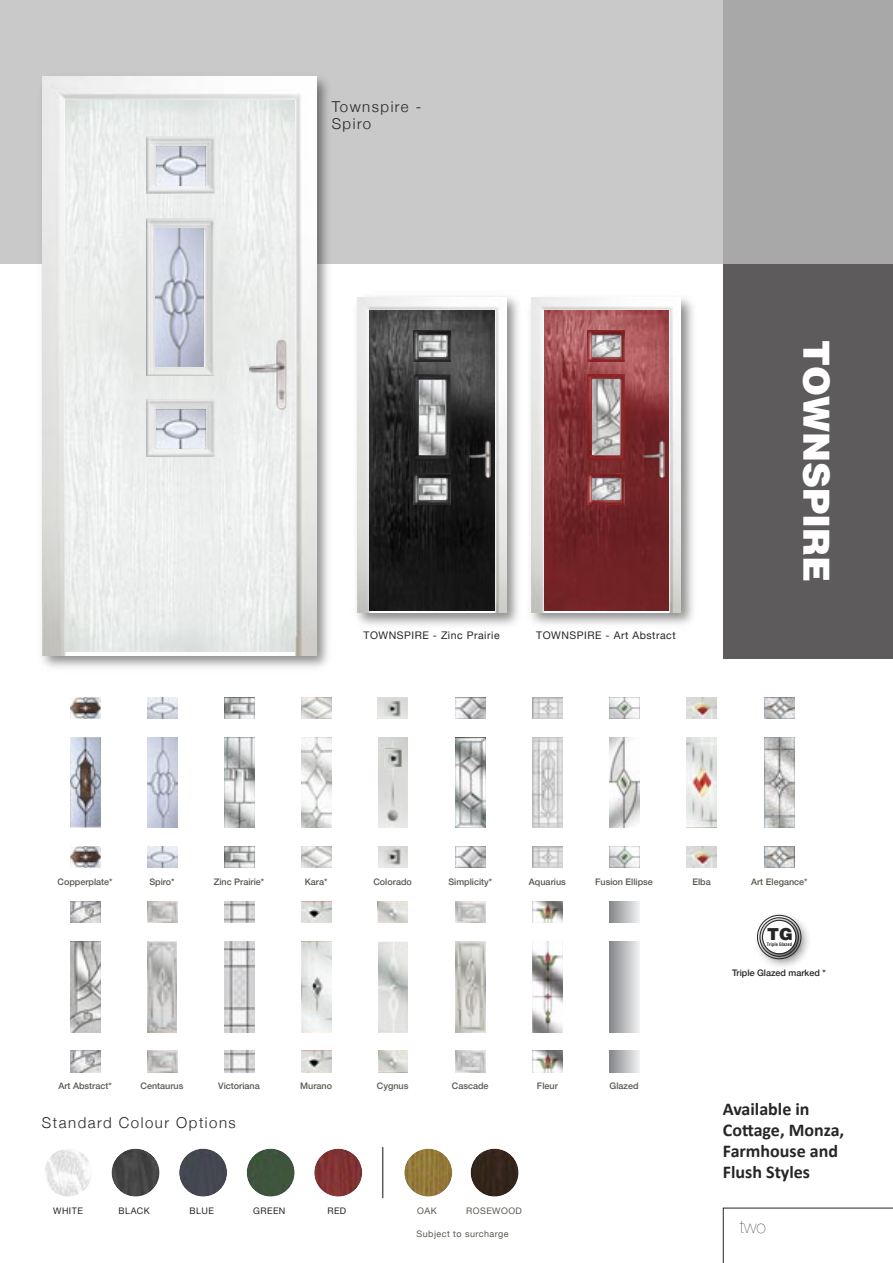
<style>
.page{position:relative;width:893px;height:1263px;background:#fff}
.page>*{position:absolute;margin:0;border:0;box-sizing:border-box;transform-origin:0 0}
.t1{font:900 36px "Helvetica";color:#fff}
.t2{font:700 18px/21px "Calibri";color:#272526}
.t3{font:200 18px "Helvetica Neue";color:#272526}
.t4{font:900 16.5px "Helvetica";color:#272526}
.t5{font:300 15px "Helvetica Neue";letter-spacing:.1em;color:#272526}
.t6{font:10.5px "Helvetica Neue";letter-spacing:.05em;color:#272526}
.t7{font:500 9px "Helvetica Neue";color:#585951}
.t8{font:9px "Helvetica Neue";letter-spacing:.05em;color:#585951}
.t9{font:9px "Helvetica Neue";letter-spacing:.05em;color:#272526}
.t10{font:500 9px "Helvetica Neue";color:#272526}
.t11{font:700 condensed 4.65px "Helvetica";color:#272526}
</style>
<div class="page">
<div style="left:723px;top:0;width:170px;height:659px;background:#5d5b5c"></div>
<div style="left:0;top:0;width:893px;height:264px;background:#bbbcbb;opacity:.8"></div>
<svg style="left:723px;top:1208px;width:170px;height:55px"></svg>
<img style="left:36px;top:70px;width:300px;height:598px">
<img style="left:43px;top:77px;width:273px;height:578px">
<img style="left:66px;top:100px;width:228px;height:552px">
<img style="left:147px;top:218px;width:68px;height:158px">
<img style="left:249px;top:339px;width:38px;height:71px">
<img style="left:156px;top:228px;width:48px;height:139px">
<img style="left:147px;top:137px;width:67px;height:57px">
<img style="left:157px;top:146px;width:48px;height:39px">
<img style="left:147px;top:400px;width:67px;height:57px">
<img style="left:157px;top:409px;width:48px;height:39px">
<img style="left:356px;top:296px;width:163px;height:330px">
<img style="left:357px;top:298px;width:149px;height:315px">
<img style="left:369px;top:310px;width:125px;height:301px">
<img style="left:470px;top:440px;width:21px;height:39px">
<img style="left:413px;top:375px;width:38px;height:85px">
<img style="left:419px;top:380px;width:26px;height:75px">
<img style="left:413px;top:330px;width:37px;height:31px">
<img style="left:419px;top:336px;width:26px;height:21px">
<img style="left:413px;top:473px;width:37px;height:31px">
<img style="left:419px;top:479px;width:26px;height:21px">
<img style="left:530px;top:297px;width:164px;height:328px">
<img style="left:532px;top:298px;width:148px;height:314px">
<img style="left:544px;top:310px;width:124px;height:300px">
<img style="left:588px;top:375px;width:37px;height:85px">
<img style="left:644px;top:440px;width:21px;height:39px">
<img style="left:588px;top:330px;width:36px;height:31px">
<img style="left:588px;top:473px;width:36px;height:31px">
<img style="left:593px;top:380px;width:27px;height:74px">
<img style="left:593px;top:335px;width:27px;height:21px">
<img style="left:593px;top:478px;width:26px;height:21px">
<img style="left:71px;top:942px;width:29px;height:90px">
<img style="left:70px;top:901px;width:30px;height:22px">
<img style="left:71px;top:1051px;width:29px;height:21px">
<img style="left:70px;top:697px;width:30px;height:22px">
<img style="left:70px;top:846px;width:30px;height:21px">
<img style="left:147px;top:697px;width:30px;height:22px">
<img style="left:147px;top:846px;width:30px;height:21px">
<img style="left:224px;top:697px;width:30px;height:22px">
<img style="left:224px;top:846px;width:30px;height:21px">
<img style="left:301px;top:697px;width:30px;height:22px">
<img style="left:301px;top:846px;width:30px;height:21px">
<img style="left:456px;top:697px;width:29px;height:22px">
<img style="left:456px;top:846px;width:29px;height:21px">
<img style="left:533px;top:697px;width:29px;height:22px">
<img style="left:533px;top:846px;width:29px;height:21px">
<img style="left:609px;top:697px;width:30px;height:22px">
<img style="left:609px;top:846px;width:30px;height:21px">
<img style="left:687px;top:697px;width:30px;height:22px">
<img style="left:687px;top:846px;width:30px;height:21px">
<img style="left:147px;top:901px;width:30px;height:22px">
<img style="left:147px;top:1051px;width:30px;height:21px">
<img style="left:224px;top:901px;width:30px;height:22px">
<img style="left:224px;top:1051px;width:30px;height:21px">
<img style="left:301px;top:901px;width:30px;height:22px">
<img style="left:301px;top:1051px;width:30px;height:21px">
<img style="left:378px;top:901px;width:30px;height:22px">
<img style="left:378px;top:1051px;width:30px;height:21px">
<img style="left:456px;top:901px;width:29px;height:22px">
<img style="left:456px;top:1051px;width:29px;height:21px">
<img style="left:533px;top:901px;width:29px;height:22px">
<img style="left:533px;top:1051px;width:29px;height:21px">
<div style="left:609px;top:942px;width:30px;height:90px;background:linear-gradient(to right,#838488,#eaebec)"></div>
<div style="left:609px;top:901px;width:30px;height:22px;background:linear-gradient(to right,#828588,#ebebec)"></div>
<div style="left:609px;top:1051px;width:30px;height:21px;background:linear-gradient(to right,#838488,#eaebec)"></div>
<img style="left:765px;top:697px;width:29px;height:22px">
<img style="left:765px;top:846px;width:29px;height:21px">
<img style="left:70px;top:738px;width:30px;height:89px">
<img style="left:147px;top:738px;width:30px;height:89px">
<img style="left:224px;top:738px;width:30px;height:89px">
<img style="left:301px;top:738px;width:30px;height:89px">
<img style="left:378px;top:697px;width:30px;height:22px">
<img style="left:378px;top:846px;width:30px;height:21px">
<img style="left:378px;top:738px;width:30px;height:89px">
<img style="left:456px;top:738px;width:29px;height:89px">
<img style="left:610px;top:738px;width:29px;height:89px">
<img style="left:687px;top:738px;width:30px;height:89px">
<img style="left:765px;top:738px;width:29px;height:89px">
<img style="left:147px;top:942px;width:30px;height:90px">
<img style="left:224px;top:942px;width:30px;height:90px">
<img style="left:301px;top:942px;width:30px;height:90px">
<img style="left:378px;top:942px;width:30px;height:90px">
<img style="left:456px;top:942px;width:29px;height:90px">
<img style="left:533px;top:942px;width:29px;height:90px">
<img style="left:533px;top:738px;width:29px;height:89px">
<svg style="left:45px;top:1149px;width:46px;height:47px"></svg>
<svg style="left:111px;top:1148px;width:49px;height:49px"></svg>
<svg style="left:179px;top:1148px;width:48px;height:49px"></svg>
<svg style="left:246px;top:1148px;width:49px;height:49px"></svg>
<svg style="left:314px;top:1148px;width:49px;height:49px"></svg>
<img style="left:766px;top:924px;width:43px;height:43px">
<svg style="left:757px;top:914px;width:45px;height:46px"></svg>
<img style="left:385px;top:750px;width:16px;height:17px">
<svg style="left:404px;top:1148px;width:49px;height:49px"></svg>
<svg style="left:470px;top:1148px;width:49px;height:49px"></svg>
<hr style="left:382px;top:1147px;width:1px;height:51px;background:#5d5b5c">
<p class="t5" style="left:332px;top:98px;width:91px">Townspire -</p>
<p class="t5" style="left:332px;top:114px;width:41px">Spiro</p>
<p class="t6" style="left:364px;top:629px;width:138px">TOWNSPIRE - Zinc Prairie</p>
<p class="t6" style="left:536px;top:629px;width:141px">TOWNSPIRE - Art Abstract</p>
<p class="t1" style="left:829px;top:340px;width:243px;rotate:90deg">TOWNSPIRE</p>
<p class="t7" style="left:58px;top:876px;width:57px">Copperplate*</p>
<p class="t7" style="left:149px;top:876px;width:27px">Spiro*</p>
<p class="t7" style="left:214px;top:876px;width:52px">Zinc Prairie*</p>
<p class="t7" style="left:305px;top:876px;width:24px">Kara*</p>
<p class="t7" style="left:448px;top:876px;width:45px">Simplicity*</p>
<p class="t7" style="left:529px;top:876px;width:38px">Aquarius</p>
<p class="t7" style="left:595px;top:876px;width:59px">Fusion Ellipse</p>
<p class="t7" style="left:692px;top:876px;width:20px">Elba</p>
<p class="t7" style="left:373px;top:876px;width:40px">Colorado</p>
<p class="t7" style="left:751px;top:876px;width:58px">Art Elegance*</p>
<p class="t4" style="left:767px;top:928px;width:27px">TG</p>
<p class="t11" style="left:767px;top:942px;width:27px">Triple Glazed</p>
<p class="t7" style="left:58px;top:1080px;width:55px">Art Abstract*</p>
<p class="t7" style="left:141px;top:1080px;width:44px">Centaurus</p>
<p class="t7" style="left:218px;top:1080px;width:43px">Victoriana</p>
<p class="t7" style="left:300px;top:1080px;width:33px">Murano</p>
<p class="t7" style="left:377px;top:1080px;width:33px">Cygnus</p>
<p class="t7" style="left:452px;top:1080px;width:38px">Cascade</p>
<p class="t7" style="left:537px;top:1080px;width:22px">Fleur</p>
<p class="t7" style="left:610px;top:1080px;width:31px">Glazed</p>
<p class="t5" style="left:42px;top:1113px;width:195px">Standard Colour Options</p>
<p class="t9" style="left:53px;top:1205px;width:31px">WHITE</p>
<p class="t9" style="left:119px;top:1205px;width:33px">BLACK</p>
<p class="t9" style="left:190px;top:1205px;width:26px">BLUE</p>
<p class="t9" style="left:253px;top:1205px;width:34px">GREEN</p>
<p class="t9" style="left:327px;top:1205px;width:20px">RED</p>
<p class="t8" style="left:417px;top:1205px;width:21px">OAK</p>
<p class="t8" style="left:466px;top:1205px;width:57px">ROSEWOOD</p>
<p class="t8" style="left:417px;top:1228px;width:93px">Subject to surcharge</p>
<p class="t10" style="left:732px;top:967px;width:95px">Triple Glazed marked *</p>
<p class="t2" style="left:723px;top:1100px;width:123px">Available in<br>Cottage, Monza,<br>Farmhouse and<br>Flush Styles</p>
<p class="t3" style="left:740px;top:1216px;width:28px">two</p>
</div>
